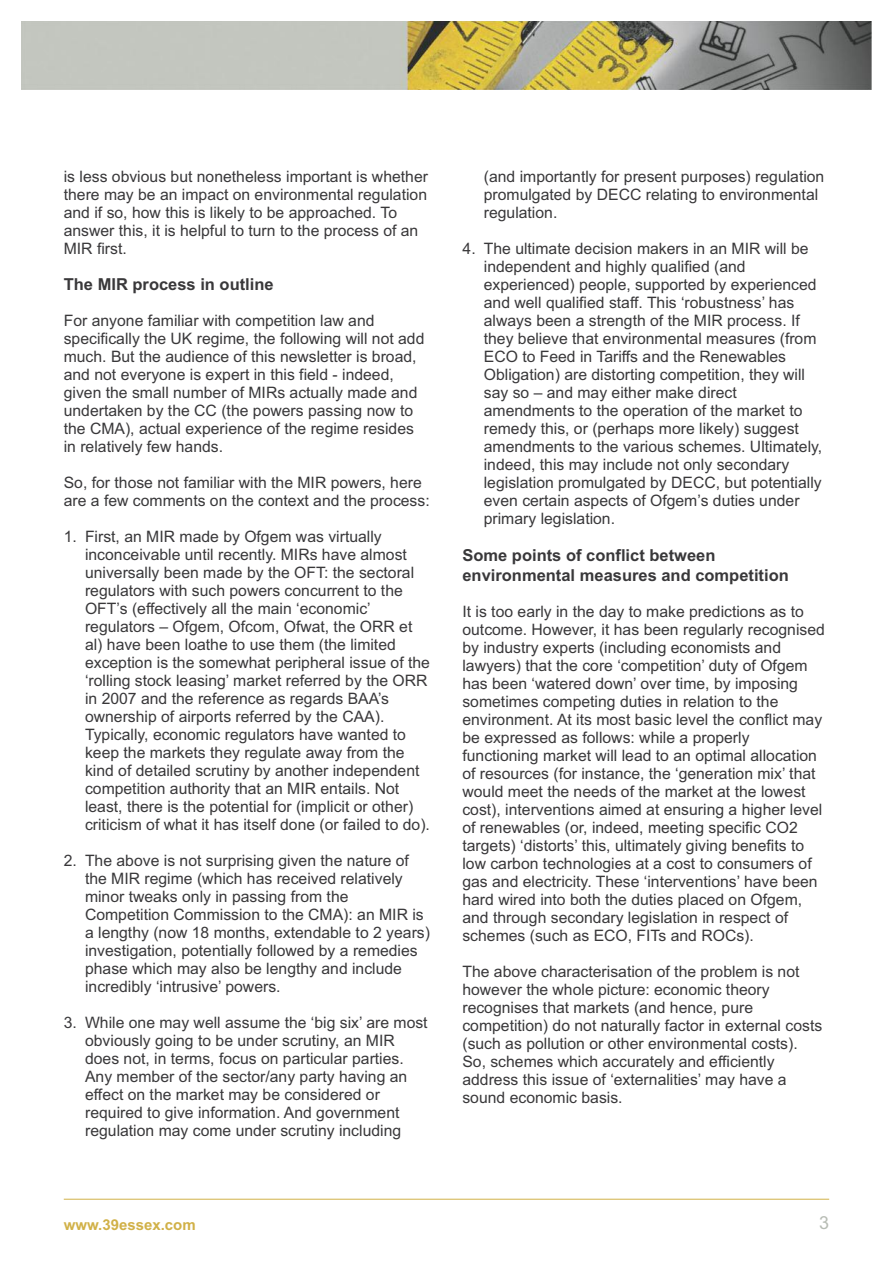
<style>
.page{position:relative;width:893px;height:1263px;background:#fff}
.page>*{position:absolute;margin:0;border:0;box-sizing:border-box;transform-origin:0 0}
.t1{font:18px "Arial";color:#b7bcb4}
.t2{font:700 16.5px/19.5px "Arial";color:#39383a}
.t3{font:15.75px/18px "Arial";color:#39383a}
.t4{font:700 15px "Arial";color:#d1b148}
</style>
<div class="page">
<hr style="left:64px;top:1199px;width:765px;height:1px;background:#d1b148">
<img style="left:21px;top:21px;width:851px;height:68px">
<p class="t3" style="left:64px;top:167px;width:366px">is less obvious but nonetheless important is whether there may be an impact on environmental regulation and if so, how this is likely to be approached. To answer this, it is helpful to turn to the process of an MIR first.</p>
<p class="t2" style="left:64px;top:274px;width:211px">The MIR process in outline</p>
<p class="t3" style="left:64px;top:311px;width:362px">For anyone familiar with competition law and specifically the UK regime, the following will not add much. But the audience of this newsletter is broad, and not everyone is expert in this field - indeed, given the small number of MIRs actually made and undertaken by the CC (the powers passing now to the CMA), actual experience of the regime resides in relatively few hands.</p>
<p class="t3" style="left:64px;top:473px;width:367px">So, for those not familiar with the MIR powers, here are a few comments on the context and the process:</p>
<p class="t3" style="left:85px;top:527px;width:346px;text-indent:-21px">1. First, an MIR made by Ofgem was virtually inconceivable until recently. MIRs have almost universally been made by the OFT: the sectoral regulators with such powers concurrent to the OFT’s (effectively all the main ‘economic’ regulators – Ofgem, Ofcom, Ofwat, the ORR et al) have been loathe to use them (the limited exception is the somewhat peripheral issue of the ‘rolling stock leasing’ market referred by the ORR in 2007 and the reference as regards BAA’s ownership of airports referred by the CAA).<br>Typically, economic regulators have wanted to keep the markets they regulate away from the kind of detailed scrutiny by another independent competition authority that an MIR entails. Not least, there is the potential for (implicit or other) criticism of what it has itself done (or failed to do).</p>
<p class="t3" style="left:85px;top:851px;width:346px;text-indent:-21px">2. The above is not surprising given the nature of the MIR regime (which has received relatively minor tweaks only in passing from the Competition Commission to the CMA): an MIR is a lengthy (now 18 months, extendable to 2 years) investigation, potentially followed by a remedies phase which may also be lengthy and include incredibly ‘intrusive’ powers.</p>
<p class="t3" style="left:85px;top:1013px;width:344px;text-indent:-21px">3. While one may well assume the ‘big six’ are most obviously going to be under scrutiny, an MIR does not, in terms, focus on particular parties.<br>Any member of the sector/any party having an effect on the market may be considered or required to give information. And government regulation may come under scrutiny including</p>
<p class="t3" style="left:484px;top:167px;width:342px">(and importantly for present purposes) regulation promulgated by DECC relating to environmental regulation.</p>
<p class="t3" style="left:484px;top:239px;width:340px;text-indent:-21px">4. The ultimate decision makers in an MIR will be independent and highly qualified (and experienced) people, supported by experienced and well qualified staff. This ‘robustness’ has always been a strength of the MIR process. If they believe that environmental measures (from ECO to Feed in Tariffs and the Renewables Obligation) are distorting competition, they will say so – and may either make direct amendments to the operation of the market to remedy this, or (perhaps more likely) suggest amendments to the various schemes. Ultimately, indeed, this may include not only secondary legislation promulgated by DECC, but potentially even certain aspects of Ofgem’s duties under primary legislation.</p>
<p class="t2" style="left:462px;top:546px;width:328px">Some points of conflict between environmental measures and competition</p>
<p class="t3" style="left:462px;top:602px;width:364px">It is too early in the day to make predictions as to outcome. However, it has been regularly recognised by industry experts (including economists and lawyers) that the core ‘competition’ duty of Ofgem has been ‘watered down’ over time, by imposing sometimes competing duties in relation to the environment. At its most basic level the conflict may be expressed as follows: while a properly functioning market will lead to an optimal allocation of resources (for instance, the ‘generation mix’ that would meet the needs of the market at the lowest cost), interventions aimed at ensuring a higher level of renewables (or, indeed, meeting specific CO2 targets) ‘distorts’ this, ultimately giving benefits to low carbon technologies at a cost to consumers of gas and electricity. These ‘interventions’ have been hard wired into both the duties placed on Ofgem, and through secondary legislation in respect of schemes (such as ECO, FITs and ROCs).</p>
<p class="t3" style="left:462px;top:962px;width:361px">The above characterisation of the problem is not however the whole picture: economic theory recognises that markets (and hence, pure competition) do not naturally factor in external costs (such as pollution or other environmental costs).<br>So, schemes which accurately and efficiently address this issue of ‘externalities’ may have a sound economic basis.</p>
<p class="t4" style="left:64px;top:1216px;width:134px">www.39essex.com</p>
<p class="t1" style="left:819px;top:1213px;width:12px">3</p>
</div>
